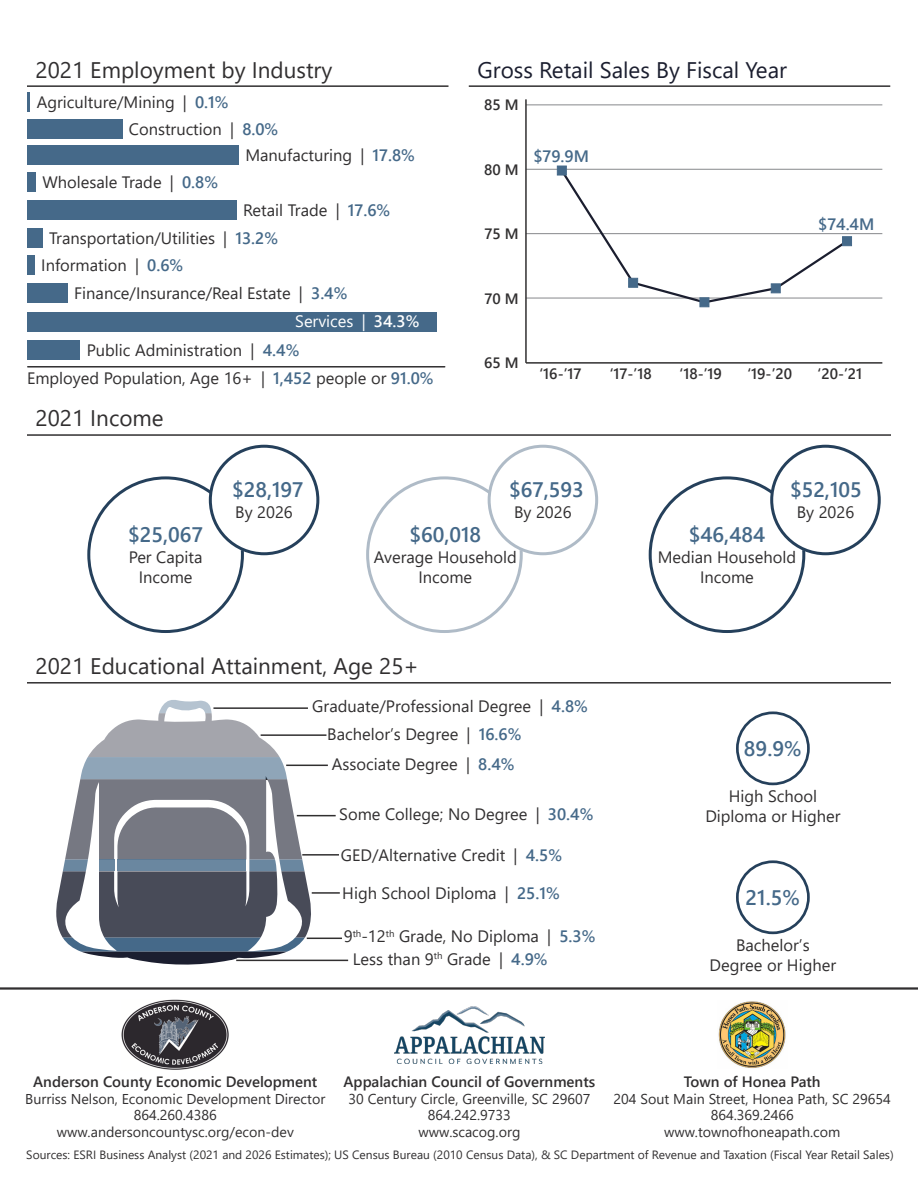
<style>
.page{position:relative;width:918px;height:1188px;background:#fff}
.page>*{position:absolute;margin:0;border:0;box-sizing:border-box;transform-origin:0 0}
.t1{font:22.5px "Segoe UI";color:#312f30}
.t2{font:22.5px "Segoe UI";color:#1b1e2f}
.t3{font:600 21px "Segoe UI";color:#456989}
.t4{font:16.5px/19.8px "Segoe UI";color:#312f30;text-align:center}
.t5{font:16.5px "Segoe UI";color:#fff}
.t6{font:600 16.5px "Segoe UI";color:#456989}
.t7{font:600 15px "Segoe UI";color:#312f30}
.t8{font:14.25px "Segoe UI";color:#312f30}
.t9{font:12px "Segoe UI";color:#312f30}
.s1{font-weight:600;color:#456989}
.s2{font-weight:600}
</style>
<div class="page">
<div style="left:736px;top:711px;width:74px;height:74px;border:3px solid #25405b;border-radius:50%"></div>
<div style="left:736px;top:860px;width:74px;height:74px;border:3px solid #25405b;border-radius:50%"></div>
<hr style="left:261px;top:734px;width:65px;height:2px;background:#312f30">
<hr style="left:286px;top:765px;width:42px;height:1px;background:#312f30">
<hr style="left:297px;top:815px;width:39px;height:1px;background:#312f30">
<hr style="left:302px;top:854px;width:37px;height:2px;background:#312f30">
<hr style="left:312px;top:892px;width:28px;height:2px;background:#312f30">
<hr style="left:307px;top:938px;width:35px;height:1px;background:#312f30">
<hr style="left:236px;top:960px;width:112px;height:1px;background:#312f30">
<hr style="left:0;top:987px;width:918px;height:3px;background:#312f30">
<hr style="left:27px;top:85px;width:421px;height:2px;background:#312f30">
<hr style="left:28px;top:366px;width:417px;height:2px;background:#312f30">
<svg style="left:87px;top:475px;width:158px;height:158px"></svg>
<div style="left:209px;top:445px;width:110px;height:110px;border:3px solid #25405b;border-radius:50%"></div>
<svg style="left:366px;top:475px;width:158px;height:158px"></svg>
<div style="left:488px;top:445px;width:110px;height:110px;border:3px solid #afbbc7;border-radius:50%"></div>
<svg style="left:648px;top:475px;width:159px;height:158px"></svg>
<div style="left:770px;top:445px;width:111px;height:110px;border:3px solid #25405b;border-radius:50%"></div>
<hr style="left:27px;top:434px;width:864px;height:2px;background:#312f30">
<hr style="left:27px;top:682px;width:864px;height:2px;background:#312f30">
<img style="left:122px;top:999px;width:107px;height:71px">
<img style="left:395px;top:1006px;width:149px;height:57px">
<div style="left:27px;top:119px;width:95px;height:19px;background:#456989"></div>
<div style="left:27px;top:145px;width:212px;height:19px;background:#456989"></div>
<div style="left:27px;top:173px;width:9px;height:19px;background:#456989"></div>
<div style="left:27px;top:200px;width:210px;height:20px;background:#456989"></div>
<div style="left:27px;top:228px;width:15px;height:19px;background:#456989"></div>
<div style="left:27px;top:255px;width:8px;height:20px;background:#456989"></div>
<div style="left:27px;top:283px;width:41px;height:19px;background:#456989"></div>
<div style="left:27px;top:313px;width:409px;height:19px;background:#456989"></div>
<div style="left:27px;top:340px;width:53px;height:19px;background:#456989"></div>
<hr style="left:27px;top:92px;width:3px;height:20px;background:#456989">
<img style="left:718px;top:1001px;width:68px;height:67px">
<svg style="left:56px;top:700px;width:256px;height:265px"></svg>
<hr style="left:469px;top:85px;width:421px;height:2px;background:#312f30">
<hr style="left:526px;top:105px;width:356px;height:1px;background:#86888b">
<hr style="left:526px;top:169px;width:356px;height:1px;background:#86888b">
<hr style="left:526px;top:233px;width:356px;height:1px;background:#86888b">
<hr style="left:526px;top:298px;width:356px;height:1px;background:#86888b">
<hr style="left:526px;top:362px;width:356px;height:2px;background:#312f30">
<hr style="left:525px;top:99px;width:2px;height:264px;background:#312f30">
<svg style="left:559px;top:168px;width:291px;height:137px"></svg>
<div style="left:557px;top:166px;width:10px;height:9px;background:#456989;border:1px solid #456989"></div>
<div style="left:628px;top:278px;width:10px;height:10px;background:#456989;border:1px solid #456989"></div>
<div style="left:700px;top:297px;width:9px;height:10px;background:#456989;border:1px solid #456989"></div>
<div style="left:771px;top:283px;width:10px;height:10px;background:#456989;border:1px solid #456989"></div>
<div style="left:842px;top:236px;width:10px;height:10px;background:#456989;border:1px solid #456989"></div>
<h1 class="t1" style="left:36px;top:48px;width:298px">2021 Employment by Industry</h1>
<p class="t4" style="left:37px;top:91px;width:194px">Agriculture/Mining | <span class="s1">0.1%</span></p>
<p class="t4" style="left:129px;top:117px;width:151px">Construction | <span class="s1">8.0%</span></p>
<p class="t4" style="left:245px;top:143px;width:171px">Manufacturing | <span class="s1">17.8%</span></p>
<p class="t4" style="left:42px;top:171px;width:177px">Wholesale Trade | <span class="s1">0.8%</span></p>
<p class="t4" style="left:243px;top:199px;width:149px">Retail Trade | <span class="s1">17.6%</span></p>
<p class="t4" style="left:49px;top:226px;width:231px">Transportation/Utilities | <span class="s1">13.2%</span></p>
<p class="t4" style="left:41px;top:254px;width:144px">Information | <span class="s1">0.6%</span></p>
<p class="t4" style="left:74px;top:281px;width:275px">Finance/Insurance/Real Estate | <span class="s1">3.4%</span></p>
<p class="t5" style="left:295px;top:305px;width:126px">Services | <span class="s2">34.3%</span></p>
<p class="t4" style="left:87px;top:338px;width:214px">Public Administration | <span class="s1">4.4%</span></p>
<p class="t4" style="left:27px;top:367px;width:408px">Employed Population, Age 16+ | <span class="s1">1,452</span> people or <span class="s1">91.0%</span></p>
<h1 class="t1" style="left:36px;top:397px;width:130px">2021 Income</h1>
<p class="t2" style="left:477px;top:48px;width:311px">Gross Retail Sales By Fiscal Year</p>
<p class="t7" style="left:484px;top:91px;width:36px">85 M</p>
<p class="t7" style="left:484px;top:155px;width:36px">80 M</p>
<p class="t6" style="left:533px;top:141px;width:57px">$79.9M</p>
<p class="t7" style="left:485px;top:220px;width:36px">75 M</p>
<p class="t7" style="left:485px;top:284px;width:36px">70 M</p>
<p class="t6" style="left:818px;top:209px;width:58px">$74.4M</p>
<p class="t7" style="left:484px;top:349px;width:36px">65 M</p>
<p class="t7" style="left:539px;top:359px;width:44px">‘16-’17</p>
<p class="t7" style="left:610px;top:359px;width:44px">‘17-’18</p>
<p class="t7" style="left:680px;top:359px;width:44px">‘18-’19</p>
<p class="t7" style="left:747px;top:359px;width:46px">‘19-’20</p>
<p class="t7" style="left:818px;top:359px;width:46px">‘20-’21</p>
<p class="t3" style="left:232px;top:470px;width:73px">$28,197</p>
<p class="t3" style="left:790px;top:470px;width:73px">$52,105</p>
<p class="t3" style="left:509px;top:470px;width:76px">$67,593</p>
<p class="t4" style="left:235px;top:501px;width:59px">By 2026</p>
<p class="t4" style="left:514px;top:501px;width:59px">By 2026</p>
<p class="t4" style="left:797px;top:501px;width:59px">By 2026</p>
<p class="t3" style="left:409px;top:515px;width:73px">$60,018</p>
<p class="t3" style="left:128px;top:515px;width:76px">$25,067</p>
<p class="t3" style="left:689px;top:515px;width:78px">$46,484</p>
<p class="t4" style="left:129px;top:546px;width:75px">Per Capita<br>Income</p>
<p class="t4" style="left:374px;top:546px;width:144px">Average Household<br>Income</p>
<h1 class="t1" style="left:36px;top:645px;width:385px">2021 Educational Attainment, Age 25+</h1>
<p class="t4" style="left:312px;top:694px;width:277px">Graduate/Professional Degree | <span class="s1">4.8%</span></p>
<p class="t4" style="left:327px;top:722px;width:196px">Bachelor’s Degree | <span class="s1">16.6%</span></p>
<p class="t4" style="left:332px;top:753px;width:184px">Associate Degree | <span class="s1">8.4%</span></p>
<p class="t4" style="left:339px;top:803px;width:256px">Some College; No Degree | <span class="s1">30.4%</span></p>
<p class="t4" style="left:341px;top:844px;width:223px">GED/Alternative Credit | <span class="s1">4.5%</span></p>
<p class="t4" style="left:342px;top:882px;width:219px">High School Diploma | <span class="s1">25.1%</span></p>
<p class="t4" style="left:344px;top:925px;width:253px">9<sup>th</sup>-12<sup>th</sup> Grade, No Diploma | <span class="s1">5.3%</span></p>
<p class="t4" style="left:353px;top:948px;width:197px">Less than 9<sup>th</sup> Grade | <span class="s1">4.9%</span></p>
<p class="t4" style="left:658px;top:546px;width:140px">Median Household<br>Income</p>
<p class="t3" style="left:744px;top:729px;width:59px">89.9%</p>
<p class="t4" style="left:705px;top:785px;width:137px">High School<br>Diploma or Higher</p>
<p class="t3" style="left:746px;top:878px;width:56px">21.5%</p>
<p class="t4" style="left:710px;top:934px;width:128px">Bachelor’s<br>Degree or Higher</p>
<p class="t7" style="left:33px;top:1068px;width:286px">Anderson County Economic Development</p>
<p class="t8" style="left:25px;top:1085px;width:302px">Burriss Nelson, Economic Development Director</p>
<p class="t8" style="left:134px;top:1102px;width:84px">864.260.4386</p>
<p class="t8" style="left:57px;top:1118px;width:239px">www.andersoncountysc.org/econ-dev</p>
<p class="t7" style="left:344px;top:1068px;width:253px">Appalachian Council of Governments</p>
<p class="t8" style="left:348px;top:1085px;width:243px">30 Century Circle, Greenville, SC 29607</p>
<p class="t8" style="left:428px;top:1102px;width:84px">864.242.9733</p>
<p class="t8" style="left:418px;top:1118px;width:104px">www.scacog.org</p>
<p class="t7" style="left:684px;top:1068px;width:138px">Town of Honea Path</p>
<p class="t8" style="left:614px;top:1085px;width:279px">204 Sout Main Street, Honea Path, SC 29654</p>
<p class="t8" style="left:711px;top:1102px;width:84px">864.369.2466</p>
<p class="t8" style="left:664px;top:1118px;width:178px">www.townofhoneapath.com</p>
<p class="t9" style="left:26px;top:1143px;width:869px">Sources: ESRI Business Analyst (2021 and 2026 Estimates); US Census Bureau (2010 Census Data), &amp; SC Department of Revenue and Taxation (Fiscal Year Retail Sales)</p>
</div>
